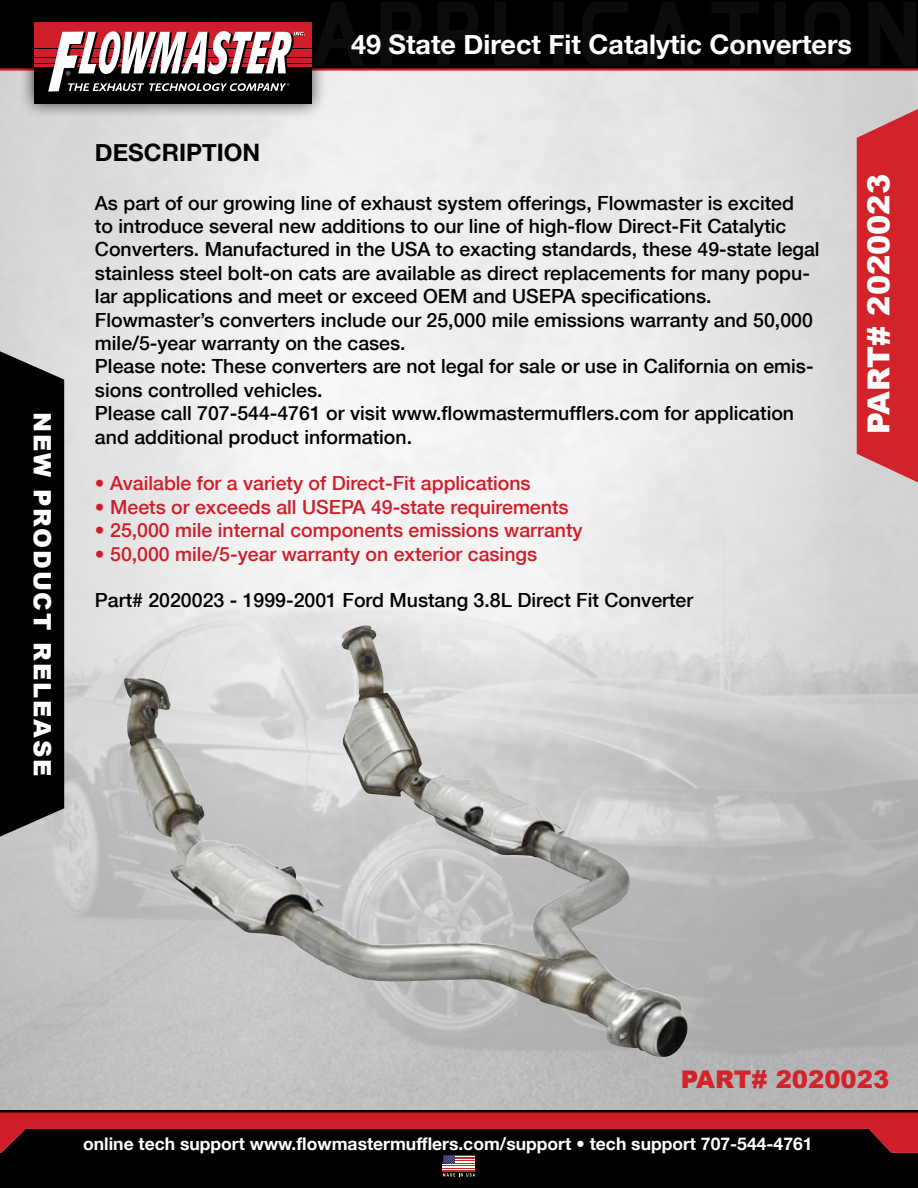
<style>
.page{position:relative;width:918px;height:1188px;background:#fff}
.page>*{position:absolute;margin:0;border:0;box-sizing:border-box;transform-origin:0 0}
.t1{font:900 30.3px "Arial";color:#fff}
.t2{font:700 27px "Helvetica Neue";color:#fff}
.t3{font:900 24.3px "Arial";color:#d2232a}
.t4{font:900 24px "Arial";letter-spacing:.08em;color:#fff}
.t5{font:700 24px "Helvetica Neue";color:#000}
.t6{font:500 19.5px/23.4px "Helvetica Neue";color:#000}
.t7{font:500 19.5px "Helvetica Neue";color:#cf1e29}
.t8{font:700 17.55px "Helvetica Neue";color:#fff}
</style>
<div class="page">
<img style="left:0;top:418px;width:918px;height:692px">
<img style="left:124px;top:629px;width:466px;height:327px">
<div style="left:0;top:1164px;width:918px;height:24px;background:#000"></div>
<hr style="left:0;top:1110px;width:918px;height:3px;background:#000">
<hr style="left:443px;top:1164px;width:32px;height:2px;background:#fff">
<hr style="left:443px;top:1166px;width:32px;height:1px;background:#b93027">
<hr style="left:443px;top:1167px;width:32px;height:1px;background:#fff">
<hr style="left:443px;top:1168px;width:32px;height:1px;background:#b93027">
<hr style="left:443px;top:1169px;width:32px;height:2px;background:#fff">
<hr style="left:443px;top:1171px;width:32px;height:1px;background:#b93027">
<svg style="left:0;top:1113px;width:918px;height:51px;background:#470b0e"></svg>
<svg style="left:443px;top:1173px;width:32px;height:4px"></svg>
<div style="left:0;top:0;width:918px;height:69px;background:#000"></div>
<hr style="left:0;top:68px;width:918px;height:3px;background:#cf1e29">
<svg style="left:327px;top:2px;width:589px;height:63px"></svg>
<div style="left:326px;top:39px;width:22px;height:8px;background:#0c0c0c"></div>
<div style="left:656px;top:39px;width:22px;height:8px;background:#0c0c0c"></div>
<div style="left:0;top:351px;width:64px;height:486px;background:#000"></div>
<div style="left:19px;top:7px;width:308px;height:112px;background:#000;opacity:.75"></div>
<div style="left:34px;top:67px;width:278px;height:37px;background:#000"></div>
<hr style="left:34px;top:57px;width:278px;height:1px;background:#000">
<hr style="left:34px;top:63px;width:278px;height:1px;background:#000">
<hr style="left:34px;top:48px;width:278px;height:2px;background:#000">
<hr style="left:34px;top:64px;width:278px;height:3px;background:#cf1e29">
<div style="left:34px;top:22px;width:278px;height:26px;background:#cf1e29"></div>
<div style="left:34px;top:58px;width:278px;height:5px;background:#cf1e29"></div>
<div style="left:34px;top:50px;width:278px;height:7px;background:#cf1e29"></div>
<svg style="left:48px;top:31px;width:257px;height:61px"></svg>
<svg style="left:857px;top:109px;width:61px;height:373px;background:#d13036"></svg>
<p class="t4" style="left:60px;top:412px;width:366px;rotate:90deg">new product release</p>
<h2 class="t2" style="left:351px;top:27px;width:503px">49 State Direct Fit Catalytic Converters</h2>
<p class="t5" style="left:95px;top:138px;width:167px">DESCRIPTION</p>
<p class="t6" style="left:95px;top:191px;width:726px">As part of our growing line of exhaust system offerings, Flowmaster is excited<br>to introduce several new additions to our line of high-flow Direct-Fit Catalytic Converters. Manufactured in the USA to exacting standards, these 49-state legal stainless steel bolt-on cats are available as direct replacements for many popu&shy;lar applications and meet or exceed OEM and USEPA specifications.<br>Flowmaster’s converters include our 25,000 mile emissions warranty and 50,000 mile/5-year warranty on the cases.<br>Please note: These converters are not legal for sale or use in California on emis&shy;sions controlled vehicles.<br>Please call 707-544-4761 or visit www.flowmastermufflers.com for application and additional product information.</p>
<p class="t7" style="left:95px;top:472px;width:437px">• Available for a variety of Direct-Fit applications</p>
<p class="t7" style="left:95px;top:495px;width:475px">• Meets or exceeds all USEPA 49-state requirements</p>
<p class="t7" style="left:95px;top:519px;width:489px">• 25,000 mile internal components emissions warranty</p>
<p class="t7" style="left:95px;top:542px;width:444px">• 50,000 mile/5-year warranty on exterior casings</p>
<p class="t6" style="left:95px;top:589px;width:600px">Part# 2020023 - 1999-2001 Ford Mustang 3.8L Direct Fit Converter</p>
<h1 class="t1" style="left:857px;top:434px;width:261px;rotate:-90deg">PART# 2020023</h1>
<p class="t3" style="left:681px;top:1061px;width:19px">PART</p>
<p class="t3" style="left:752px;top:1061px;width:139px"># 2020023</p>
<p class="t8" style="left:83px;top:1133px;width:731px">online tech support www.flowmastermufflers.com/support • tech support 707-544-4761</p>
</div>
